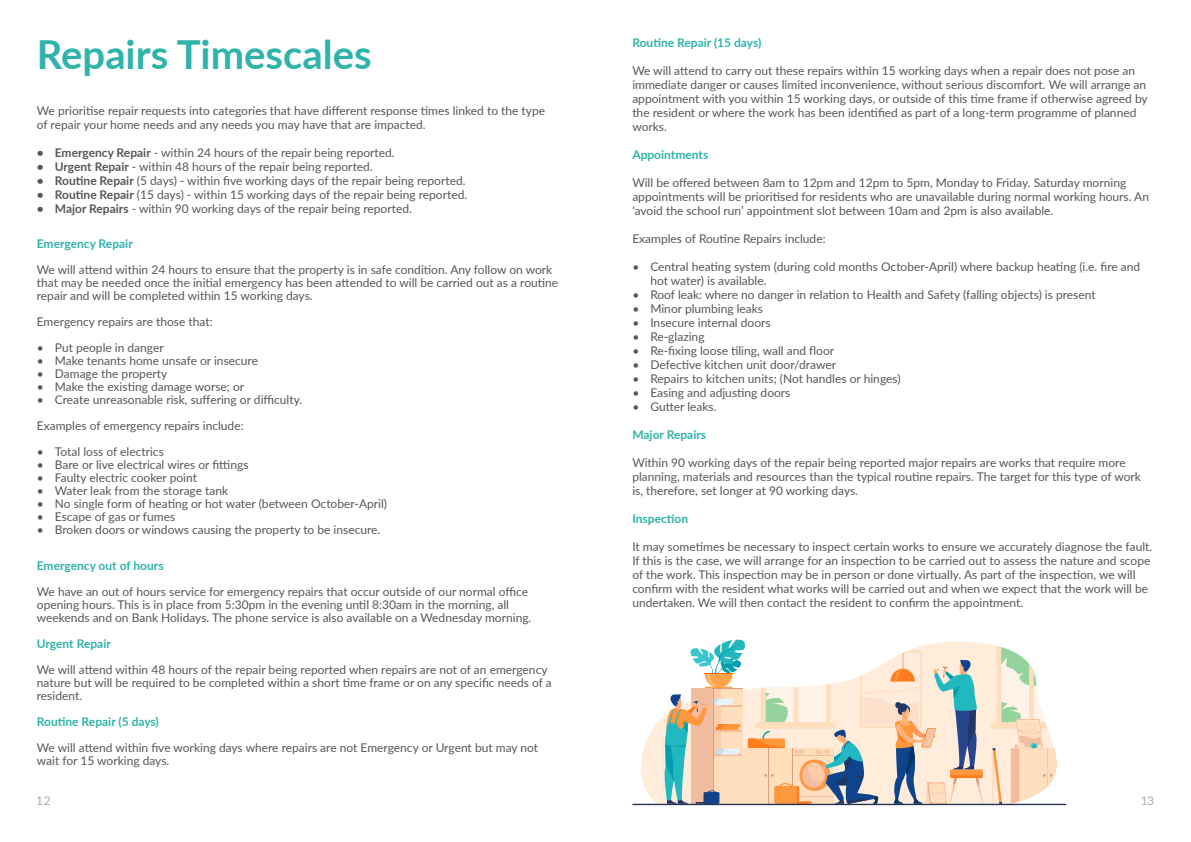
<style>
.page{position:relative;width:1191px;height:842px;background:#fff}
.page>*{position:absolute;margin:0;border:0;box-sizing:border-box;transform-origin:0 0}
.t1{font:700 40px "Lato";color:#30b3aa}
.body{font:12px/14px "Lato";color:#575756}
.body-2{font:700 12px "Lato";color:#30b3aa}
.s1{font-weight:700}
</style>
<div class="page">
<svg style="left:639px;top:643px;width:356px;height:161px;fill:#ffecdc"></svg>
<hr style="left:632px;top:804px;width:434px;height:1px;background:#253252">
<svg style="left:990px;top:646px;width:68px;height:158px"></svg>
<svg style="left:663px;top:640px;width:320px;height:164px"></svg>
<p class="body-2" style="left:632px;top:33px;width:130px">Routine Repair (15 days)</p>
<p class="body" style="left:632px;top:63px;width:517px">We will attend to carry out these repairs within 15 working days when a repair does not pose an immediate danger or causes limited inconvenience, without serious discomfort. We will arrange an appointment with you within 15 working days, or outside of this time frame if otherwise agreed by the resident or where the work has been identified as part of a long-term programme of planned works.</p>
<p class="body-2" style="left:632px;top:145px;width:77px">Appointments</p>
<p class="body" style="left:632px;top:175px;width:518px">Will be offered between 8am to 12pm and 12pm to 5pm, Monday to Friday. Saturday morning appointments will be prioritised for residents who are unavailable during normal working hours. An ‘avoid the school run’ appointment slot between 10am and 2pm is also available.</p>
<p class="body" style="left:632px;top:231px;width:195px">Examples of Routine Repairs include:</p>
<p class="body" style="left:650px;top:259px;width:491px;text-indent:-18px">• Central heating system (during cold months October-April) where backup heating (i.e. fire and hot water) is available.</p>
<p class="body" style="left:632px;top:287px;width:465px">• Roof leak: where no danger in relation to Health and Safety (falling objects) is present</p>
<p class="body" style="left:632px;top:301px;width:132px">• Minor plumbing leaks</p>
<p class="body" style="left:632px;top:315px;width:140px">• Insecure internal doors</p>
<p class="body" style="left:632px;top:329px;width:74px">• Re-glazing</p>
<p class="body" style="left:632px;top:343px;width:203px">• Re-fixing loose tiling, wall and floor</p>
<p class="body" style="left:632px;top:357px;width:205px">• Defective kitchen unit door/drawer</p>
<p class="body" style="left:632px;top:371px;width:270px">• Repairs to kitchen units; (Not handles or hinges)</p>
<p class="body" style="left:632px;top:385px;width:160px">• Easing and adjusting doors</p>
<p class="body" style="left:632px;top:399px;width:86px">• Gutter leaks.</p>
<p class="body-2" style="left:632px;top:425px;width:75px">Major Repairs</p>
<p class="body" style="left:632px;top:455px;width:510px">Within 90 working days of the repair being reported major repairs are works that require more planning, materials and resources than the typical routine repairs. The target for this type of work is, therefore, set longer at 90 working days.</p>
<p class="body-2" style="left:632px;top:509px;width:57px">Inspection</p>
<p class="body" style="left:632px;top:539px;width:521px">It may sometimes be necessary to inspect certain works to ensure we accurately diagnose the fault.<br>If this is the case, we will arrange for an inspection to be carried out to assess the nature and scope of the work. This inspection may be in person or done virtually. As part of the inspection, we will confirm with the resident what works will be carried out and when we expect that the work will be undertaken. We will then contact the resident to confirm the appointment.</p>
<p class="t1" style="left:37px;top:25px;width:336px">Repairs Timescales</p>
<p class="body" style="left:37px;top:103px;width:510px">We prioritise repair requests into categories that have different response times linked to the type of repair your home needs and any needs you may have that are impacted.</p>
<p class="body" style="left:37px;top:145px;width:359px"><span class="s1">• Emergency Repair</span> - within 24 hours of the repair being reported.</p>
<p class="body" style="left:37px;top:159px;width:337px"><span class="s1">• Urgent Repair</span> - within 48 hours of the repair being reported.</p>
<p class="body" style="left:37px;top:173px;width:430px"><span class="s1">• Routine Repair</span> (5 days) - within five working days of the repair being reported.</p>
<p class="body" style="left:37px;top:187px;width:432px"><span class="s1">• Routine Repair</span> (15 days) - within 15 working days of the repair being reported.</p>
<p class="body" style="left:37px;top:201px;width:377px"><span class="s1">• Major Repairs</span> - within 90 working days of the repair being reported.</p>
<p class="body-2" style="left:37px;top:234px;width:97px">Emergency Repair</p>
<p class="body" style="left:37px;top:262px;width:523px;line-height:13px">We will attend within 24 hours to ensure that the property is in safe condition. Any follow on work that may be needed once the initial emergency has been attended to will be carried out as a routine repair and will be completed within 15 working days.</p>
<p class="body" style="left:37px;top:314px;width:177px">Emergency repairs are those that:</p>
<p class="body" style="left:37px;top:340px;width:128px">• Put people in danger</p>
<p class="body" style="left:37px;top:353px;width:223px">• Make tenants home unsafe or insecure</p>
<p class="body" style="left:37px;top:366px;width:132px">• Damage the property</p>
<p class="body" style="left:37px;top:379px;width:209px">• Make the existing damage worse; or</p>
<p class="body" style="left:37px;top:392px;width:267px">• Create unreasonable risk, suffering or difficulty.</p>
<p class="body" style="left:37px;top:418px;width:208px">Examples of emergency repairs include:</p>
<p class="body" style="left:37px;top:444px;width:129px">• Total loss of electrics</p>
<p class="body" style="left:37px;top:457px;width:213px">• Bare or live electrical wires or fittings</p>
<p class="body" style="left:37px;top:470px;width:162px">• Faulty electric cooker point</p>
<p class="body" style="left:37px;top:483px;width:193px">• Water leak from the storage tank</p>
<p class="body" style="left:37px;top:496px;width:352px">• No single form of heating or hot water (between October-April)</p>
<p class="body" style="left:37px;top:509px;width:140px">• Escape of gas or fumes</p>
<p class="body" style="left:37px;top:522px;width:345px">• Broken doors or windows causing the property to be insecure.</p>
<p class="body-2" style="left:37px;top:557px;width:128px">Emergency out of hours</p>
<p class="body" style="left:37px;top:585px;width:496px;line-height:13px">We have an out of hours service for emergency repairs that occur outside of our normal office opening hours. This is in place from 5:30pm in the evening until 8:30am in the morning, all weekends and on Bank Holidays. The phone service is also available on a Wednesday morning.</p>
<p class="body-2" style="left:37px;top:635px;width:75px">Urgent Repair</p>
<p class="body" style="left:37px;top:663px;width:516px;line-height:13px">We will attend within 48 hours of the repair being reported when repairs are not of an emergency nature but will be required to be completed within a short time frame or on any specific needs of a resident.</p>
<p class="body-2" style="left:37px;top:713px;width:124px">Routine Repair (5 days)</p>
<p class="body" style="left:37px;top:741px;width:503px;line-height:13px">We will attend within five working days where repairs are not Emergency or Urgent but may not wait for 15 working days.</p>
<p class="body" style="left:37px;top:793px;width:15px">12</p>
<p class="body" style="left:1140px;top:793px;width:15px">13</p>
</div>
